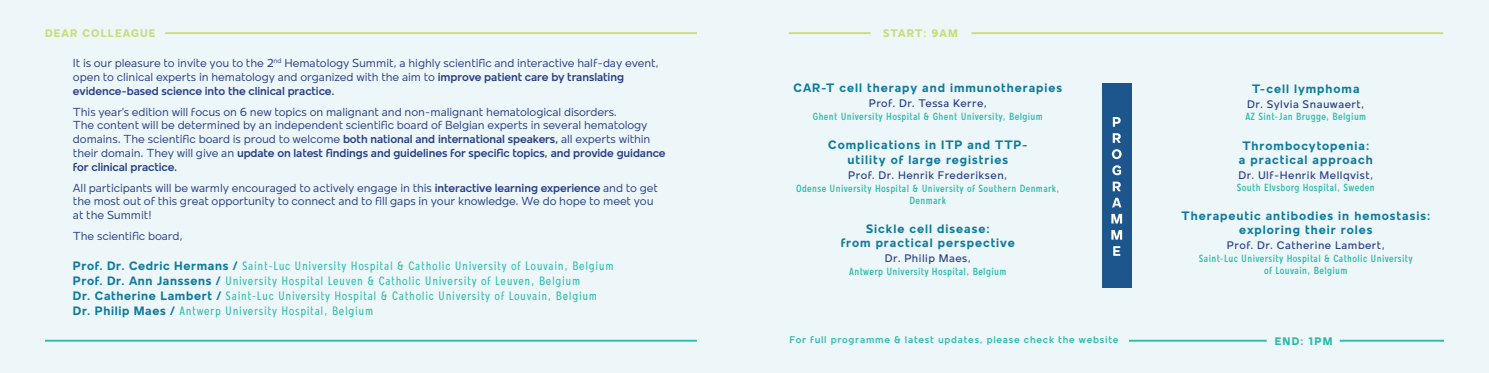
<style>
.page{position:relative;width:1489px;height:373px;background:#fff}
.page>*{position:absolute;margin:0;border:0;box-sizing:border-box;transform-origin:0 0}
.t1{font:condensed 12.5px/15px "Mollen";letter-spacing:.05em;color:#2abca9}
.t2{font:700 12.5px/13.8px "Mollen";letter-spacing:.075em;color:#0e7b9c;text-align:center}
.t3{font:11.88px/13.8px "Mollen";letter-spacing:-.01em;color:#263d86}
.t4{font:500 11.25px "Mollen";letter-spacing:.04em;color:#263d86}
.t5{font:800 11.25px "Mollen";letter-spacing:.1em;color:#c9dd79}
.t6{font:800 11.25px "Mollen";letter-spacing:.1em;color:#2abca9}
.t7{font:500 condensed 10.62px/12.4px "Mollen";letter-spacing:.03em;color:#2abca9;text-align:center}
.t8{font:600 10px "Mollen";letter-spacing:.075em;color:#2abca9}
.s1{font-weight:600}
.s2{font-weight:700;font-stretch:normal;color:#0e7b9c}
</style>
<div class="page">
<div style="left:0;top:0;width:1488px;height:372px;background:#edf6f9"></div>
<hr style="left:788px;top:32px;width:82px;height:2px;background:#c9dd79">
<hr style="left:165px;top:32px;width:532px;height:2px;background:#c9dd79">
<hr style="left:971px;top:32px;width:471px;height:2px;background:#c9dd79">
<hr style="left:1128px;top:339px;width:138px;height:2px;background:#2abca9">
<hr style="left:45px;top:339px;width:652px;height:2px;background:#2abca9">
<hr style="left:1339px;top:339px;width:104px;height:2px;background:#2abca9">
<div style="left:1102px;top:83px;width:29px;height:204px;background:#1d568c"></div>
<svg style="left:1113px;top:246px;width:7px;height:9px"></svg>
<svg style="left:1111px;top:230px;width:11px;height:9px"></svg>
<svg style="left:1111px;top:213px;width:11px;height:10px"></svg>
<svg style="left:1112px;top:197px;width:9px;height:10px"></svg>
<svg style="left:1112px;top:181px;width:8px;height:10px"></svg>
<svg style="left:1112px;top:165px;width:9px;height:10px"></svg>
<svg style="left:1111px;top:149px;width:10px;height:10px"></svg>
<svg style="left:1112px;top:133px;width:8px;height:9px"></svg>
<svg style="left:1112px;top:117px;width:8px;height:9px"></svg>
<p class="t5" style="left:45px;top:27px;width:112px">DEAR COLLEAGUE</p>
<p class="t5" style="left:883px;top:27px;width:76px">START: 9AM</p>
<p class="t3" style="left:73px;top:56px;width:587px">It is our pleasure to invite you to the 2<sup>nd</sup> Hematology Summit, a highly scientific and interactive half-day event, open to clinical experts in hematology and organized with the aim to <span class="s1">improve patient care by translating evidence-based science into the clinical practice.</span></p>
<p class="t3" style="left:73px;top:104px;width:594px">This year’s edition will focus on 6 new topics on malignant and non-malignant hematological disorders.<br>The content will be determined by an independent scientific board of Belgian experts in several hematology domains. The scientific board is proud to welcome <span class="s1">both national and international speakers,</span> all experts within their domain. They will give an <span class="s1">update on latest findings and guidelines for specific topics, and provide guidance for clinical practice.</span></p>
<p class="t3" style="left:73px;top:180px;width:586px">All participants will be warmly encouraged to actively engage in this <span class="s1">interactive learning experience</span> and to get the most out of this great opportunity to connect and to fill gaps in your knowledge. We do hope to meet you at the Summit!</p>
<p class="t3" style="left:73px;top:228px;width:111px">The scientific board,</p>
<p class="t1" style="left:73px;top:257px;width:542px"><span class="s2">Prof. Dr. Cedric Hermans /</span> Saint-Luc University Hospital &amp; Catholic University of Louvain, Belgium</p>
<p class="t1" style="left:73px;top:272px;width:509px"><span class="s2">Prof. Dr. Ann Janssens /</span> University Hospital Leuven &amp; Catholic University of Leuven, Belgium</p>
<p class="t1" style="left:73px;top:287px;width:526px"><span class="s2">Dr. Catherine Lambert /</span> Saint-Luc University Hospital &amp; Catholic University of Louvain, Belgium<br><span class="s2">Dr. Philip Maes /</span> Antwerp University Hospital, Belgium</p>
<p class="t2" style="left:793px;top:81px;width:270px">CAR-T cell therapy and immunotherapies</p>
<p class="t4" style="left:868px;top:97px;width:120px">Prof. Dr. Tessa Kerre,</p>
<p class="t7" style="left:812px;top:110px;width:231px">Ghent University Hospital &amp; Ghent University, Belgium</p>
<p class="t2" style="left:828px;top:137px;width:201px;line-height:15px">Complications in ITP and TTP&shy;utility of large registries</p>
<p class="t4" style="left:848px;top:169px;width:161px">Prof. Dr. Henrik Frederiksen,</p>
<p class="t7" style="left:796px;top:181px;width:265px">Odense University Hospital &amp; University of Southern Denmark,<br>Denmark</p>
<p class="t2" style="left:840px;top:221px;width:176px">Sickle cell disease:<br>from practical perspective</p>
<p class="t4" style="left:884px;top:251px;width:87px">Dr. Philip Maes,</p>
<p class="t7" style="left:849px;top:264px;width:159px">Antwerp University Hospital, Belgium</p>
<p class="t8" style="left:789px;top:333px;width:330px">For full programme &amp; latest updates, please check the website</p>
<p class="t2" style="left:1251px;top:81px;width:109px">T-cell lymphoma</p>
<p class="t4" style="left:1247px;top:98px;width:119px">Dr. Sylvia Snauwaert,</p>
<p class="t7" style="left:1245px;top:110px;width:122px">AZ Sint-Jan Brugge, Belgium</p>
<p class="t2" style="left:1238px;top:138px;width:135px;text-align:left">Thrombocytopenia: a practical approach</p>
<p class="t4" style="left:1238px;top:168px;width:136px">Dr. Ulf-Henrik Mellqvist,</p>
<p class="t7" style="left:1236px;top:181px;width:139px">South Elvsborg Hospital, Sweden</p>
<p class="t2" style="left:1181px;top:208px;width:250px">Therapeutic antibodies in hemostasis: exploring their roles</p>
<p class="t4" style="left:1226px;top:238px;width:159px">Prof. Dr. Catherine Lambert,</p>
<p class="t7" style="left:1198px;top:251px;width:215px">Saint-Luc University Hospital &amp; Catholic University of Louvain, Belgium</p>
<p class="t6" style="left:1274px;top:333px;width:59px">END: 1PM</p>
</div>
